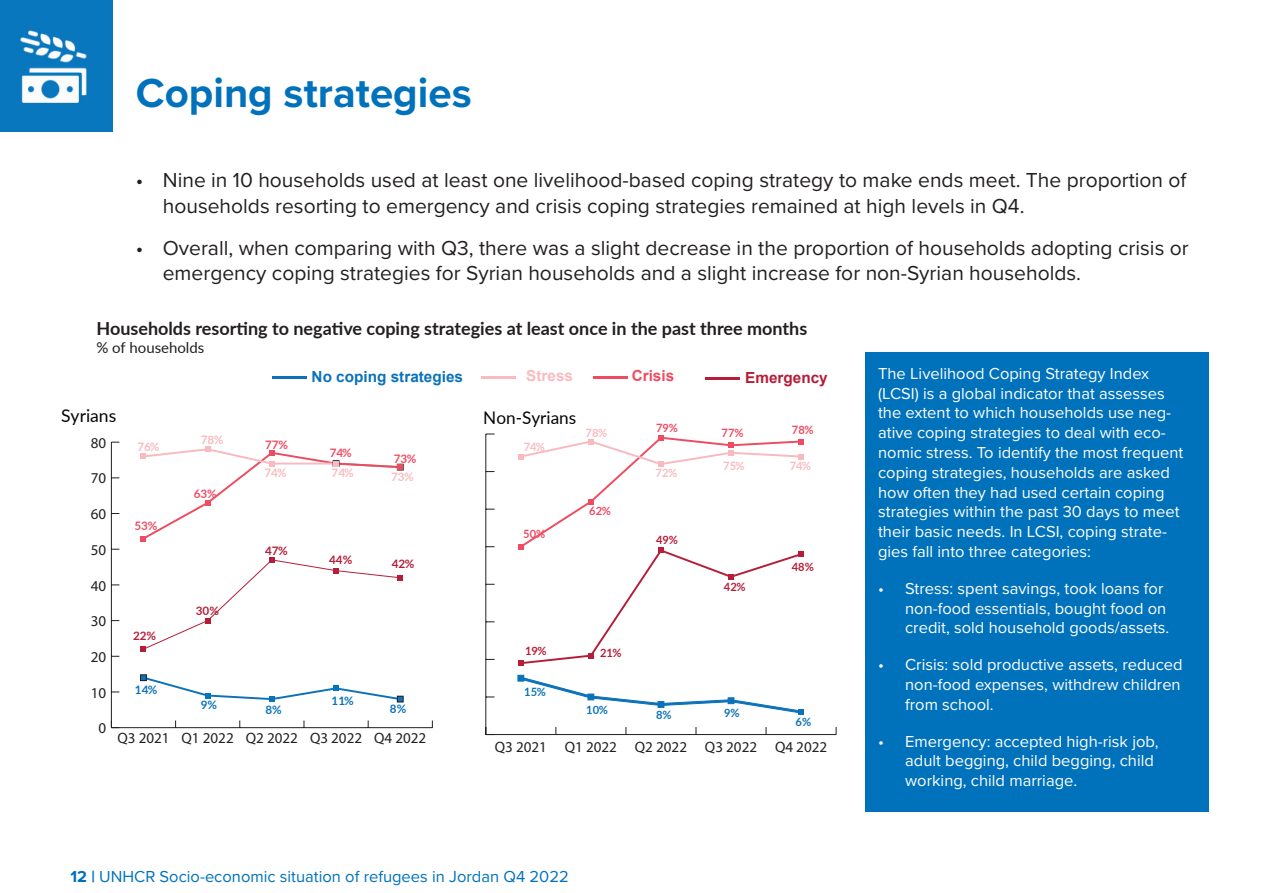
<style>
.page{position:relative;width:1263px;height:893px;background:#fff}
.page>*{position:absolute;margin:0;border:0;box-sizing:border-box;transform-origin:0 0}
.t1{font:700 42px "Proxima Nova";color:#0072bc}
.t2{font:21px "Proxima Nova";color:#231f20}
.t3{font:700 18px "Lato";color:#231f20}
.t4{font:17.55px "Lato";color:#040503}
.t5{font:17.4px "Lato";color:#040503}
.t6{font:16.5px/19.8px "Proxima Nova";color:#fff}
.t7{font:16.5px "Proxima Nova";color:#0072bc}
.t8{font:700 15.3px "Arial";color:#0b72ba}
.t9{font:700 15.3px "Arial";color:#b41e38}
.t10{font:700 15.3px "Arial";color:#ef4b61}
.t11{font:700 15.3px "Arial";color:#f8bbc0}
.t12{font:15px "Myriad Pro";color:#231f20}
.t13{font:15px "Lato";color:#231f20}
.t14{font:700 11.7px "Lato";color:#b41e38}
.t15{font:700 11.7px "Lato";color:#ef4b61}
.t16{font:700 11.7px "Lato";color:#f8bbc0}
.t17{font:700 11.7px "Lato";color:#0b72ba}
.t18{font:700 11.4px "Lato";color:#b41e38}
.t19{font:700 11.4px "Lato";color:#ef4b61}
.t20{font:700 11.4px "Lato";color:#f8bbc0}
.t21{font:700 11.4px "Lato";color:#0b72ba}
.s1{font-weight:700}
</style>
<div class="page">
<div style="left:865px;top:352px;width:344px;height:459px;background:#0072bc"></div>
<div style="left:0;top:0;width:113px;height:132px;background:#0977be"></div>
<img style="left:20px;top:30px;width:67px;height:73px">
<hr style="left:111px;top:727px;width:321px;height:1px;background:#231f20">
<hr style="left:111px;top:442px;width:1px;height:286px;background:#231f20">
<svg style="left:141px;top:557px;width:262px;height:95px"></svg>
<svg style="left:141px;top:446px;width:262px;height:95px"></svg>
<div style="left:140px;top:674px;width:7px;height:7px;border:1px solid #231f20"></div>
<svg style="left:141px;top:675px;width:262px;height:27px"></svg>
<hr style="left:486px;top:734px;width:350px;height:1px;background:#231f20">
<hr style="left:485px;top:434px;width:1px;height:300px;background:#231f20">
<svg style="left:518px;top:435px;width:286px;height:231px"></svg>
<svg style="left:517px;top:675px;width:7px;height:7px"></svg>
<svg style="left:519px;top:676px;width:285px;height:39px"></svg>
<hr style="left:272px;top:376px;width:35px;height:2px;background:#0b72ba">
<hr style="left:705px;top:377px;width:34px;height:3px;background:#b41e38">
<hr style="left:593px;top:376px;width:34px;height:2px;background:#ef4b61">
<hr style="left:481px;top:376px;width:35px;height:2px;background:#f8bbc0">
<p class="t1" style="left:136px;top:61px;width:337px">Coping strategies</p>
<p class="t2" style="left:136px;top:165px;width:9px">•</p>
<p class="t2" style="left:136px;top:232px;width:9px">•</p>
<p class="t2" style="left:163px;top:165px;width:1025px">Nine in 10 households used at least one livelihood-based coping strategy to make ends meet. The proportion of</p>
<p class="t2" style="left:163px;top:190px;width:863px">households resorting to emergency and crisis coping strategies remained at high levels in Q4.</p>
<p class="t2" style="left:163px;top:232px;width:1027px">Overall, when comparing with Q3, there was a slight decrease in the proportion of households adopting crisis or</p>
<p class="t2" style="left:163px;top:257px;width:920px">emergency coping strategies for Syrian households and a slight increase for non-Syrian households.</p>
<p class="t3" style="left:96px;top:315px;width:712px">Households resorting to negative coping strategies at least once in the past three months</p>
<p class="t13" style="left:96px;top:337px;width:109px">% of households</p>
<p class="t8" style="left:312px;top:366px;width:153px">No coping strategies</p>
<p class="t11" style="left:526px;top:366px;width:48px">Stress</p>
<p class="t10" style="left:632px;top:366px;width:44px">Crisis</p>
<p class="t9" style="left:745px;top:367px;width:84px">Emergency</p>
<p class="t4" style="left:61px;top:403px;width:57px">Syrians</p>
<p class="t12" style="left:91px;top:433px;width:17px">80</p>
<p class="t12" style="left:91px;top:469px;width:17px">70</p>
<p class="t16" style="left:137px;top:438px;width:24px">76%</p>
<p class="t16" style="left:201px;top:431px;width:24px">78%</p>
<p class="t15" style="left:265px;top:436px;width:25px">77%</p>
<p class="t16" style="left:264px;top:465px;width:24px">74%</p>
<p class="t15" style="left:330px;top:445px;width:24px">74%</p>
<p class="t16" style="left:332px;top:465px;width:24px">74%</p>
<p class="t15" style="left:394px;top:450px;width:24px">73%</p>
<p class="t16" style="left:391px;top:468px;width:24px">73%</p>
<p class="t5" style="left:483px;top:405px;width:94px">Non-Syrians</p>
<p class="t20" style="left:524px;top:438px;width:23px">74%</p>
<p class="t20" style="left:585px;top:425px;width:23px">78%</p>
<p class="t19" style="left:656px;top:419px;width:23px">79%</p>
<p class="t20" style="left:655px;top:465px;width:23px">72%</p>
<p class="t19" style="left:722px;top:425px;width:23px">77%</p>
<p class="t20" style="left:723px;top:457px;width:23px">75%</p>
<p class="t19" style="left:792px;top:422px;width:23px">78%</p>
<p class="t20" style="left:790px;top:457px;width:23px">74%</p>
<p class="t15" style="left:194px;top:485px;width:25px">63%</p>
<p class="t12" style="left:91px;top:505px;width:17px">60</p>
<p class="t19" style="left:589px;top:503px;width:23px">62%</p>
<p class="t12" style="left:91px;top:541px;width:17px">50</p>
<p class="t15" style="left:134px;top:517px;width:24px">53%</p>
<p class="t14" style="left:265px;top:543px;width:24px">47%</p>
<p class="t14" style="left:329px;top:551px;width:25px">44%</p>
<p class="t14" style="left:392px;top:555px;width:24px">42%</p>
<p class="t19" style="left:523px;top:525px;width:24px">50%</p>
<p class="t18" style="left:656px;top:531px;width:23px">49%</p>
<p class="t18" style="left:792px;top:559px;width:23px">48%</p>
<p class="t12" style="left:91px;top:576px;width:17px">40</p>
<p class="t18" style="left:724px;top:578px;width:23px">42%</p>
<p class="t12" style="left:91px;top:612px;width:17px">30</p>
<p class="t14" style="left:196px;top:602px;width:25px">30%</p>
<p class="t14" style="left:133px;top:627px;width:24px">22%</p>
<p class="t12" style="left:91px;top:648px;width:17px">20</p>
<p class="t18" style="left:525px;top:642px;width:23px">19%</p>
<p class="t18" style="left:600px;top:644px;width:23px">21%</p>
<p class="t12" style="left:91px;top:683px;width:17px">10</p>
<p class="t12" style="left:99px;top:719px;width:9px">0</p>
<p class="t17" style="left:135px;top:681px;width:24px">14%</p>
<p class="t12" style="left:117px;top:729px;width:54px">Q3 2021</p>
<p class="t17" style="left:201px;top:696px;width:18px">9%</p>
<p class="t12" style="left:182px;top:729px;width:54px">Q1 2022</p>
<p class="t17" style="left:265px;top:701px;width:18px">8%</p>
<p class="t12" style="left:246px;top:729px;width:54px">Q2 2022</p>
<p class="t17" style="left:332px;top:692px;width:24px">11%</p>
<p class="t12" style="left:310px;top:729px;width:54px">Q3 2022</p>
<p class="t17" style="left:390px;top:700px;width:18px">8%</p>
<p class="t12" style="left:374px;top:729px;width:54px">Q4 2022</p>
<p class="t21" style="left:524px;top:683px;width:23px">15%</p>
<p class="t12" style="left:495px;top:737px;width:54px">Q3 2021</p>
<p class="t21" style="left:586px;top:702px;width:23px">10%</p>
<p class="t12" style="left:565px;top:737px;width:54px">Q1 2022</p>
<p class="t21" style="left:656px;top:707px;width:17px">8%</p>
<p class="t12" style="left:635px;top:737px;width:54px">Q2 2022</p>
<p class="t21" style="left:724px;top:704px;width:17px">9%</p>
<p class="t12" style="left:705px;top:737px;width:54px">Q3 2022</p>
<p class="t21" style="left:796px;top:713px;width:17px">6%</p>
<p class="t12" style="left:775px;top:737px;width:54px">Q4 2022</p>
<p class="t7" style="left:71px;top:864px;width:500px"><span class="s1">12 |</span> UNHCR Socio-economic situation of refugees in Jordan Q4 2022</p>
<p class="t6" style="left:878px;top:363px;width:288px">The Livelihood Coping Strategy Index (LCSI) is a global indicator that assesses</p>
<p class="t6" style="left:878px;top:402px;width:295px">the extent to which households use neg-</p>
<p class="t6" style="left:878px;top:422px;width:289px">ative coping strategies to deal with eco-</p>
<p class="t6" style="left:878px;top:442px;width:307px">nomic stress. To identify the most frequent</p>
<p class="t6" style="left:878px;top:462px;width:303px">coping strategies, households are asked how often they had used certain coping strategies within the past 30 days to meet</p>
<p class="t6" style="left:878px;top:541px;width:214px">gies fall into three categories:</p>
<p class="t6" style="left:878px;top:521px;width:290px">their basic needs In. LCSI, coping strate-</p>
<p class="t6" style="left:878px;top:578px;width:7px">•</p>
<p class="t6" style="left:878px;top:654px;width:7px">•</p>
<p class="t6" style="left:878px;top:730px;width:7px">•</p>
<p class="t6" style="left:905px;top:578px;width:260px">Stress: spent savings, took loans for</p>
<p class="t6" style="left:905px;top:597px;width:266px">non-food essentials, bought food on credit, sold household goods/assets.</p>
<p class="t6" style="left:905px;top:654px;width:279px">Crisis: sold productive assets, reduced</p>
<p class="t6" style="left:905px;top:674px;width:277px">non-food expenses, withdrew children from school.</p>
<p class="t6" style="left:905px;top:730px;width:255px">Emergency: accepted high-risk job,</p>
<p class="t6" style="left:905px;top:750px;width:250px">adult begging, child begging, child working, child marriage.</p>
</div>
